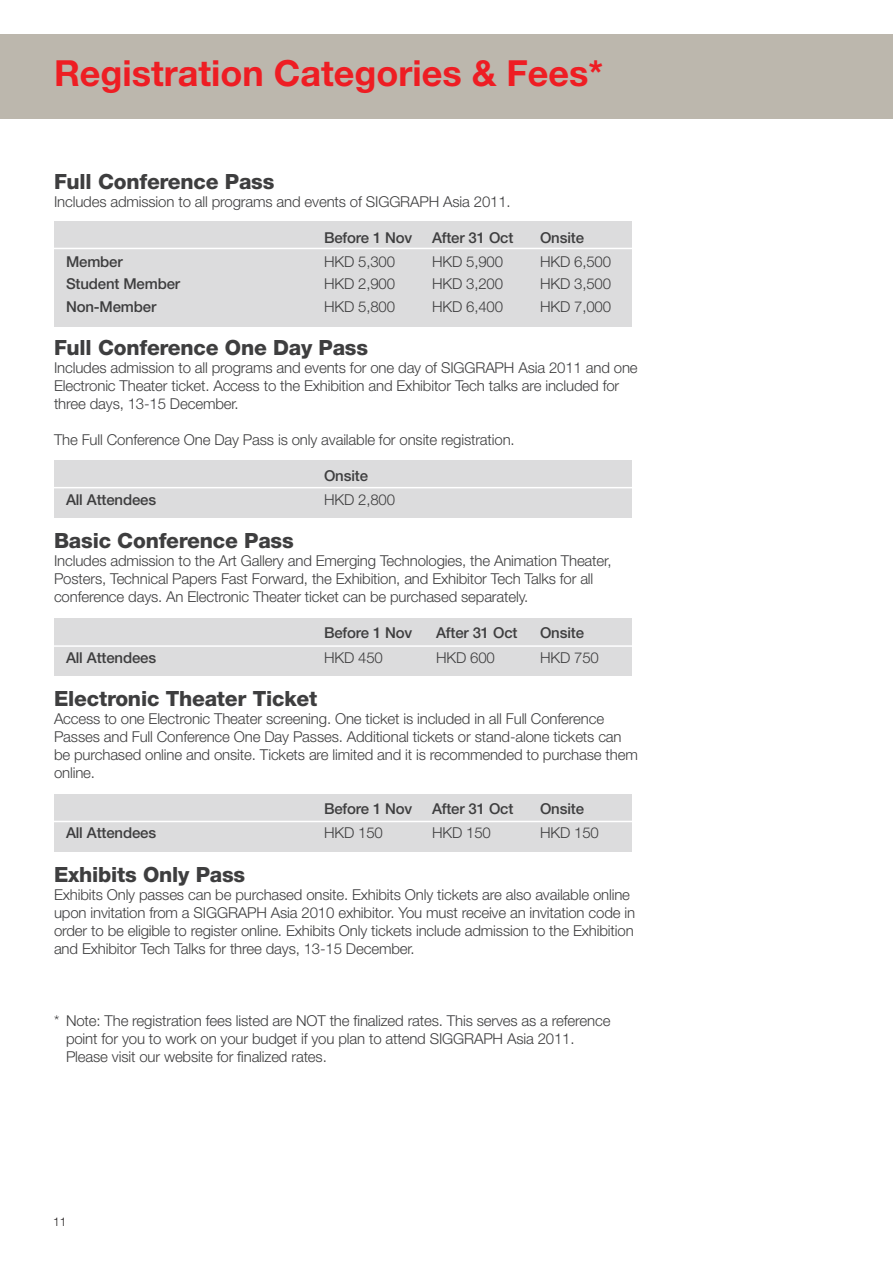
<style>
.page{position:relative;width:893px;height:1263px;background:#fff}
.page>*{position:absolute;margin:0;border:0;box-sizing:border-box;transform-origin:0 0}
.t1{font:700 36px "Helvetica Neue";color:#ee1d23}
.t2{font:800 21px "Helvetica Neue";letter-spacing:-.01em;color:#3e3e3f}
.t3{font:300 15px/18px "Helvetica Neue";letter-spacing:-.01em;color:#3e3e3f}
.t4{font:500 15px "Helvetica Neue";letter-spacing:-.01em;color:#3e3e3f}
.t5{font:300 12px "Helvetica Neue";color:#231f20}
</style>
<div class="page">
<div style="left:0;top:34px;width:893px;height:84px;background:#bcb7ad"></div>
<div style="left:54px;top:221px;width:577px;height:105px;background:#dcdcdd"></div>
<div style="left:54px;top:460px;width:577px;height:58px;background:#dcdcdd"></div>
<div style="left:54px;top:619px;width:577px;height:57px;background:#dcdcdd"></div>
<div style="left:54px;top:794px;width:577px;height:57px;background:#dcdcdd"></div>
<hr style="left:54px;top:248px;width:579px;height:1px;background:#fff">
<hr style="left:54px;top:487px;width:579px;height:1px;background:#fff">
<hr style="left:54px;top:645px;width:579px;height:2px;background:#fff">
<hr style="left:54px;top:821px;width:579px;height:1px;background:#fff">
<h1 class="t1" style="left:54px;top:51px;width:551px">Registration Categories &amp; Fees*</h1>
<h2 class="t2" style="left:54px;top:169px;width:222px">Full Conference Pass</h2>
<p class="t3" style="left:54px;top:192px;width:458px">Includes admission to all programs and events of SIGGRAPH Asia 2011.</p>
<p class="t4" style="left:324px;top:228px;width:90px">Before 1 Nov</p>
<p class="t4" style="left:432px;top:228px;width:83px">After 31 Oct</p>
<p class="t4" style="left:540px;top:228px;width:45px">Onsite</p>
<p class="t4" style="left:66px;top:253px;width:58px">Member</p>
<p class="t3" style="left:324px;top:252px;width:73px">HKD 5,300</p>
<p class="t3" style="left:432px;top:252px;width:73px">HKD 5,900</p>
<p class="t3" style="left:540px;top:252px;width:73px">HKD 6,500</p>
<p class="t4" style="left:66px;top:275px;width:116px">Student Member</p>
<p class="t3" style="left:324px;top:275px;width:73px">HKD 2,900</p>
<p class="t3" style="left:432px;top:275px;width:73px">HKD 3,200</p>
<p class="t3" style="left:540px;top:275px;width:73px">HKD 3,500</p>
<p class="t4" style="left:66px;top:297px;width:92px">Non-Member</p>
<p class="t3" style="left:324px;top:297px;width:73px">HKD 5,800</p>
<p class="t3" style="left:432px;top:297px;width:73px">HKD 6,400</p>
<p class="t3" style="left:540px;top:297px;width:73px">HKD 7,000</p>
<h2 class="t2" style="left:54px;top:335px;width:316px">Full Conference One Day Pass</h2>
<p class="t3" style="left:54px;top:358px;width:585px">Includes admission to all programs and events for one day of SIGGRAPH Asia 2011 and one<br>Electronic Theater ticket. Access to the Exhibition and Exhibitor Tech talks are included for three days, 13-15 December.</p>
<p class="t3" style="left:54px;top:430px;width:462px">The Full Conference One Day Pass is only available for onsite registration.</p>
<p class="t4" style="left:324px;top:467px;width:45px">Onsite</p>
<p class="t4" style="left:66px;top:491px;width:92px">All Attendees</p>
<p class="t3" style="left:324px;top:491px;width:73px">HKD 2,800</p>
<h2 class="t2" style="left:54px;top:528px;width:241px">Basic Conference Pass</h2>
<p class="t3" style="left:54px;top:552px;width:559px">Includes admission to the Art Gallery and Emerging Technologies, the Animation Theater,<br>Posters, Technical Papers Fast Forward, the Exhibition, and Exhibitor Tech Talks for all conference days. An Electronic Theater ticket can be purchased separately.</p>
<p class="t4" style="left:324px;top:624px;width:90px">Before 1 Nov</p>
<p class="t4" style="left:436px;top:624px;width:83px">After 31 Oct</p>
<p class="t4" style="left:540px;top:624px;width:45px">Onsite</p>
<p class="t4" style="left:66px;top:648px;width:92px">All Attendees</p>
<p class="t3" style="left:324px;top:648px;width:60px">HKD 450</p>
<p class="t3" style="left:436px;top:648px;width:60px">HKD 600</p>
<p class="t3" style="left:540px;top:648px;width:60px">HKD 750</p>
<h2 class="t2" style="left:54px;top:686px;width:265px">Electronic Theater Ticket</h2>
<p class="t3" style="left:54px;top:709px;width:585px">Access to one Electronic Theater screening. One ticket is included in all Full Conference Passes and Full Conference One Day Passes. Additional tickets or stand-alone tickets can be purchased online and onsite. Tickets are limited and it is recommended to purchase them online.</p>
<p class="t4" style="left:324px;top:800px;width:90px">Before 1 Nov</p>
<p class="t4" style="left:432px;top:800px;width:83px">After 31 Oct</p>
<p class="t4" style="left:540px;top:800px;width:45px">Onsite</p>
<p class="t4" style="left:66px;top:824px;width:92px">All Attendees</p>
<p class="t3" style="left:324px;top:824px;width:60px">HKD 150</p>
<p class="t3" style="left:432px;top:824px;width:60px">HKD 150</p>
<p class="t3" style="left:540px;top:824px;width:60px">HKD 150</p>
<h2 class="t2" style="left:54px;top:862px;width:193px">Exhibits Only Pass</h2>
<p class="t3" style="left:54px;top:885px;width:583px">Exhibits Only passes can be purchased onsite. Exhibits Only tickets are also available online upon invitation from a SIGGRAPH Asia 2010 exhibitor. You must receive an invitation code in order to be eligible to register online. Exhibits Only tickets include admission to the Exhibition and Exhibitor Tech Talks for three days, 13-15 December.</p>
<p class="t3" style="left:66px;top:1011px;width:546px;text-indent:-12px">* Note: The registration fees listed are NOT the finalized rates. This serves as a reference point for you to work on your budget if you plan to attend SIGGRAPH Asia 2011.<br>Please visit our website for finalized rates.</p>
<p class="t5" style="left:53px;top:1214px;width:15px">11</p>
</div>
